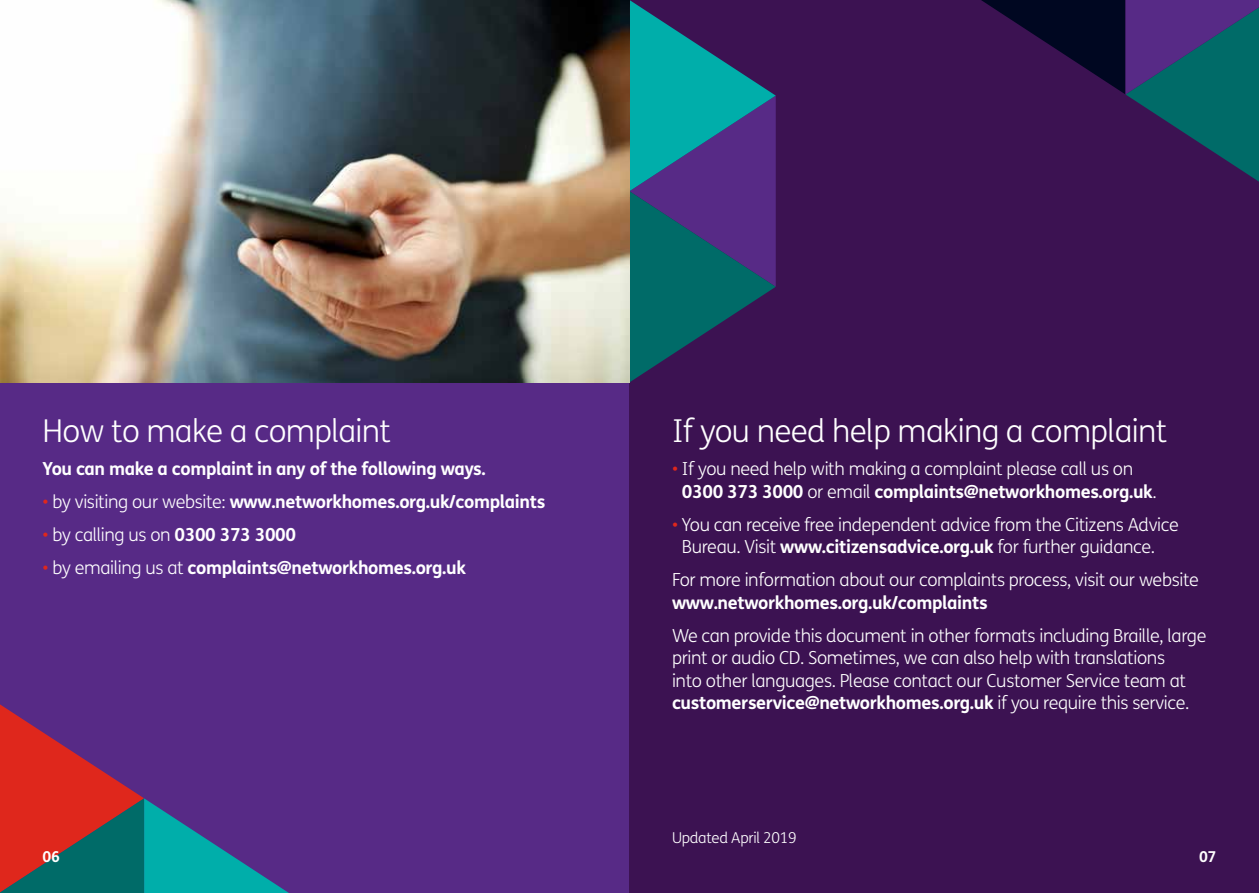
<style>
.page{position:relative;width:1259px;height:893px;background:#fff}
.page>*{position:absolute;margin:0;border:0;box-sizing:border-box;transform-origin:0 0}
.t1{font:300 31.5px "FS Me";letter-spacing:-.02em;color:#fff}
.t2{font:300 18px/22.5px "FS Me";letter-spacing:-.02em;color:#fff}
.t3{font:700 18px "FS Me";letter-spacing:-.02em;color:#fff}
.t4{font:300 15px "FS Me";letter-spacing:-.02em;color:#fff}
.t5{font:700 15px "FS Me";color:#fff}
.s1{font-weight:300;color:#df271c}
.s2{font-weight:300}
.s3{color:#df271c}
.s4{font-weight:700}
</style>
<div class="page">
<div style="left:0;top:0;width:629px;height:893px;background:#572a86"></div>
<div style="left:629px;top:0;width:630px;height:893px;background:#3c1252"></div>
<svg style="left:629px;top:0;width:147px;height:382px"></svg>
<svg style="left:981px;top:0;width:278px;height:182px"></svg>
<img style="left:0;top:0;width:629px;height:382px">
<svg style="left:0;top:704px;width:289px;height:189px"></svg>
<h1 class="t1" style="left:43px;top:410px;width:350px">How to make a complaint</h1>
<p class="t3" style="left:43px;top:455px;width:445px">You can make a complaint in any of the following ways.</p>
<p class="t3" style="left:43px;top:488px;width:504px"><span class="s1">•</span> <span class="s2">by visiting our website:</span> www.networkhomes.org.uk/complaints</p>
<p class="t2" style="left:43px;top:523px;width:255px"><span class="s3">•</span> by calling us on <span class="s4">0300 373 3000</span></p>
<p class="t3" style="left:43px;top:554px;width:425px"><span class="s1">•</span> <span class="s2">by emailing us at</span> complaints@networkhomes.org.uk</p>
<h1 class="t1" style="left:672px;top:410px;width:497px">If you need help making a complaint</h1>
<p class="t2" style="left:682px;top:457px;width:476px;text-indent:-10px"><span class="s3">•</span> If you need help with making a complaint please call us on<br><span class="s4">0300 373 3000</span> or email <span class="s4">complaints@networkhomes.org.uk</span>.</p>
<p class="t2" style="left:682px;top:513px;width:498px;text-indent:-10px"><span class="s3">•</span> You can receive free independent advice from the Citizens Advice<br>Bureau. Visit <span class="s4">www.citizensadvice.org.uk</span> for further guidance.</p>
<p class="t2" style="left:672px;top:568px;width:528px">For more information about our complaints process, visit our website</p>
<p class="t3" style="left:672px;top:589px;width:317px">www.networkhomes.org.uk/complaints</p>
<p class="t2" style="left:672px;top:624px;width:536px">We can provide this document in other formats including Braille, large print or audio CD. Sometimes, we can also help with translations<br>into other languages. Please contact our Customer Service team at <span class="s4">customerservice@networkhomes.org.uk</span> if you require this service.</p>
<p class="t4" style="left:672px;top:827px;width:126px">Updated April 2019</p>
<p class="t5" style="left:43px;top:845px;width:19px">06</p>
<p class="t5" style="left:1199px;top:845px;width:19px">07</p>
</div>
